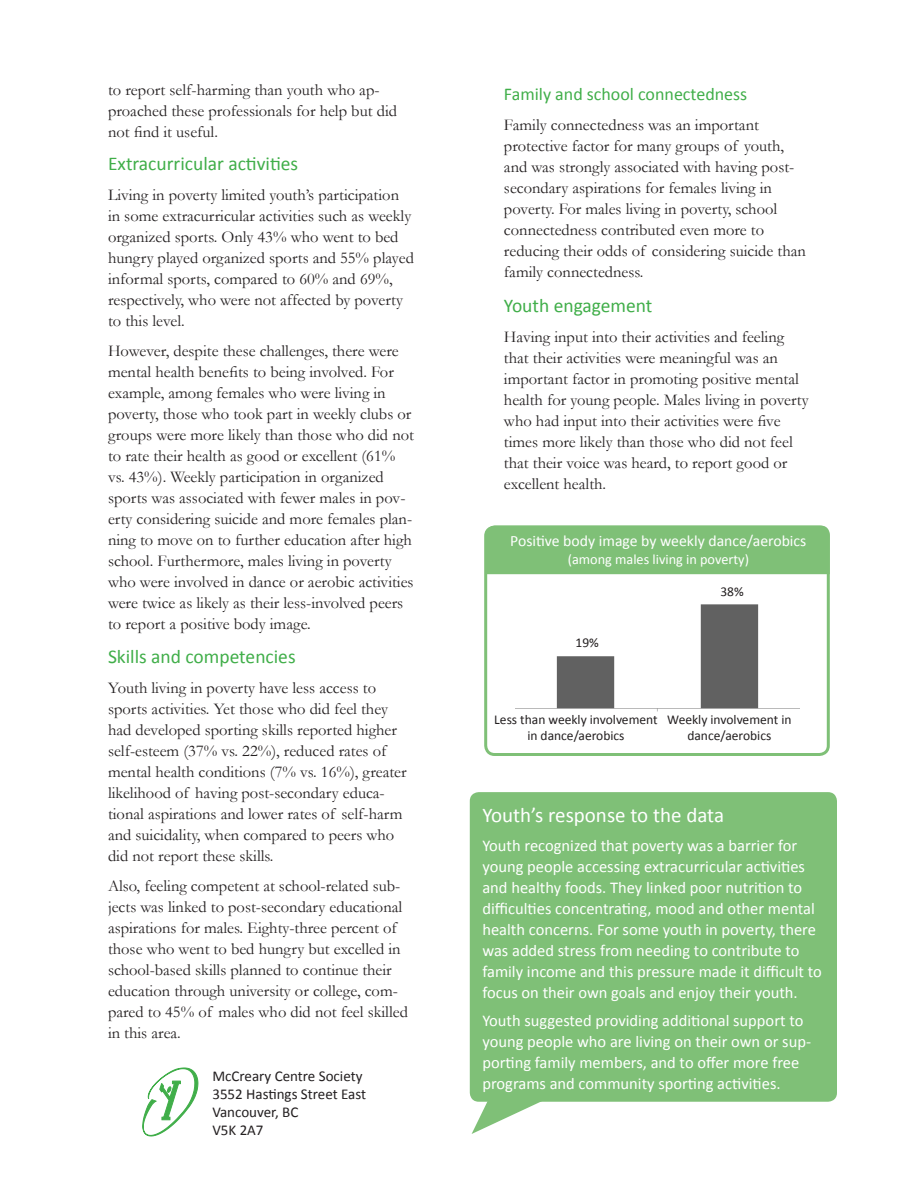
<style>
.page{position:relative;width:918px;height:1188px;background:#fff}
.page>*{position:absolute;margin:0;border:0;box-sizing:border-box;transform-origin:0 0}
.t1{font:21px "Calibri";color:#fff}
.t2{font:19.5px "Calibri";color:#40ae49}
.t3{font:18px "Calibri";color:#40ae49}
.t4{font:16.5px/21px "Garamond";color:#231f20}
.t5{font:16.5px/21px "Calibri";color:#fff}
.t6{font:15.75px "Calibri";color:#fff}
.t7{font:15px/18px "Calibri";color:#231f20}
.t8{font:14.25px "Calibri";color:#fff}
.t9{font:13.5px/16.2px "Calibri";color:#231f20;text-align:center}
</style>
<div class="page">
<svg style="left:143px;top:1068px;width:55px;height:68px"></svg>
<div style="left:484px;top:526px;width:346px;height:230px;border:3px solid #7fc077;border-radius:9px"></div>
<div style="left:486px;top:526px;width:344px;height:48px;background:#7fc077"></div>
<img style="left:515px;top:604px;width:285px;height:108px">
<svg style="left:472px;top:1099px;width:68px;height:35px"></svg>
<div style="left:470px;top:792px;width:367px;height:310px;background:#7fc077;border-radius:9px"></div>
<p class="t4" style="left:108px;top:79px;width:291px">to report self-harming than youth who ap&shy;proached these professionals for help but did not find it useful.</p>
<p class="t2" style="left:108px;top:151px;width:192px">Extracurricular activities</p>
<p class="t4" style="left:108px;top:184px;width:307px">Living in poverty limited youth’s participation in some extracurricular activities such as weekly organized sports. Only 43% who went to bed hungry played organized sports and 55% played informal sports, compared to 60% and 69%, respectively, who were not affected by poverty to this level.</p>
<p class="t4" style="left:108px;top:340px;width:308px">However, despite these challenges, there were mental health benefits to being involved. For example, among females who were living in poverty, those who took part in weekly clubs or groups were more likely than those who did not to rate their health as good or excellent (61% vs. 43%). Weekly participation in organized sports was associated with fewer males in pov&shy;erty considering suicide and more females plan&shy;ning to move on to further education after high school. Furthermore, males living in poverty who were involved in dance or aerobic activities were twice as likely as their less-involved peers to report a positive body image.</p>
<p class="t2" style="left:108px;top:644px;width:189px">Skills and competencies</p>
<p class="t4" style="left:108px;top:677px;width:300px">Youth living in poverty have less access to sports activities. Yet those who did feel they had developed sporting skills reported higher self-esteem (37% vs. 22%), reduced rates of mental health conditions (7% vs. 16%), greater likelihood of having post-secondary educa&shy;tional aspirations and lower rates of self-harm and suicidality, when compared to peers who did not report these skills.</p>
<p class="t4" style="left:108px;top:875px;width:302px">Also, feeling competent at school-related sub&shy;jects was linked to post-secondary educational aspirations for males. Eighty-three percent of those who went to bed hungry but excelled in school-based skills planned to continue their education through university or college, com&shy;pared to 45% of males who did not feel skilled in this area.</p>
<p class="t7" style="left:212px;top:1067px;width:152px">McCreary Centre Society</p>
<p class="t7" style="left:212px;top:1085px;width:155px">3552 Hastings Street East<br>Vancouver, BC</p>
<p class="t7" style="left:212px;top:1121px;width:53px">V5K 2A7</p>
<p class="t3" style="left:504px;top:83px;width:245px">Family and school connectedness</p>
<p class="t4" style="left:504px;top:114px;width:303px">Family connectedness was an important protective factor for many groups of youth, and was strongly associated with having post&shy;secondary aspirations for females living in poverty. For males living in poverty, school connectedness contributed even more to reducing their odds of considering suicide than family connectedness.</p>
<p class="t2" style="left:504px;top:293px;width:150px">Youth engagement</p>
<p class="t4" style="left:504px;top:325px;width:306px">Having input into their activities and feeling that their activities were meaningful was an important factor in promoting positive mental health for young people. Males living in poverty who had input into their activities were five times more likely than those who did not feel that their voice was heard, to report good or excellent health.</p>
<p class="t6" style="left:510px;top:531px;width:298px">Positive body image by weekly dance/aerobics</p>
<p class="t8" style="left:568px;top:550px;width:183px">(among males living in poverty)</p>
<p class="t9" style="left:576px;top:635px;width:25px">19%</p>
<p class="t9" style="left:720px;top:583px;width:25px">38%</p>
<p class="t9" style="left:494px;top:711px;width:165px">Less than weekly involvement in dance/aerobics</p>
<p class="t9" style="left:667px;top:711px;width:126px">Weekly involvement in dance/aerobics</p>
<p class="t1" style="left:482px;top:802px;width:243px">Youth’s response to the data</p>
<p class="t5" style="left:482px;top:835px;width:341px">Youth recognized that poverty was a barrier for young people accessing extracurricular activities and healthy foods. They linked poor nutrition to difficulties concentrating, mood and other mental health concerns. For some youth in poverty, there was added stress from needing to contribute to family income and this pressure made it difficult to focus on their own goals and enjoy their youth.</p>
<p class="t5" style="left:482px;top:1010px;width:330px">Youth suggested providing additional support to young people who are living on their own or sup&shy;porting family members, and to offer more free programs and community sporting activities.</p>
</div>
